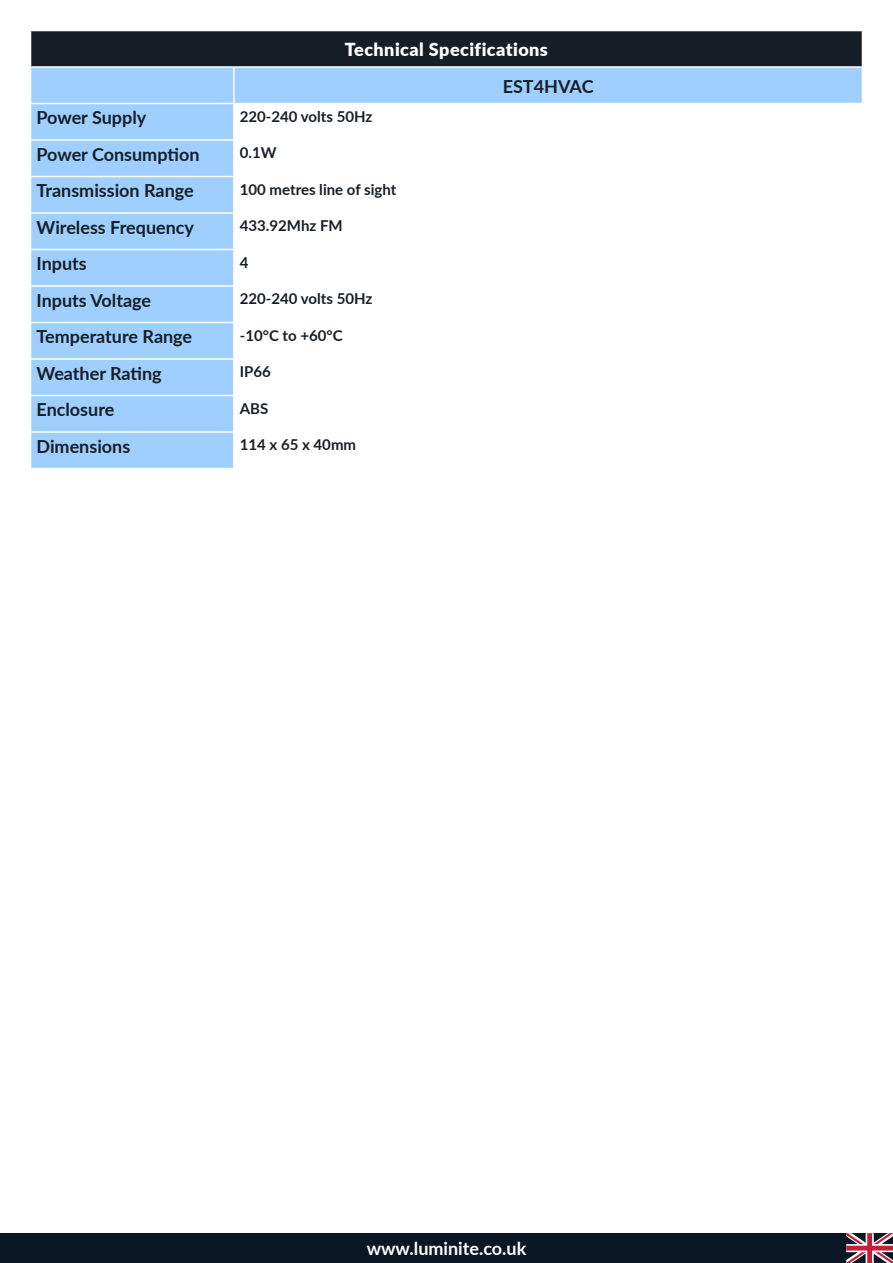
<style>
.page{position:relative;width:893px;height:1263px;background:#fff}
.page>*{position:absolute;margin:0;border:0;box-sizing:border-box;transform-origin:0 0}
.t1{font:700 18px "Lato";color:#171f26}
.t2{font:900 18px "Lato";letter-spacing:.025em;color:#fff}
.t3{font:700 18px "Lato";color:#fff}
.t4{font:700 15px "Lato";color:#171f26}
</style>
<div class="page">
<div style="left:0;top:1233px;width:893px;height:30px;background:#081723"></div>
<svg style="left:846px;top:1233px;width:47px;height:30px"></svg>
<div style="left:31px;top:31px;width:831px;height:36px;background:#171f26"></div>
<svg style="left:31px;top:68px;width:831px;height:400px"></svg>
<hr style="left:30px;top:66px;width:204px;height:2px;background:#fff">
<hr style="left:234px;top:66px;width:629px;height:2px;background:#fff">
<hr style="left:233px;top:68px;width:2px;height:35px;background:#fff">
<hr style="left:30px;top:103px;width:204px;height:1px;background:#fff">
<hr style="left:234px;top:103px;width:629px;height:1px;background:#fff">
<hr style="left:233px;top:104px;width:2px;height:35px;background:#fff">
<hr style="left:30px;top:139px;width:204px;height:2px;background:#fff">
<hr style="left:234px;top:139px;width:629px;height:2px;background:#fff">
<hr style="left:233px;top:141px;width:2px;height:35px;background:#fff">
<hr style="left:30px;top:176px;width:204px;height:1px;background:#fff">
<hr style="left:234px;top:176px;width:629px;height:1px;background:#fff">
<hr style="left:233px;top:177px;width:2px;height:35px;background:#fff">
<hr style="left:30px;top:212px;width:204px;height:2px;background:#fff">
<hr style="left:234px;top:212px;width:629px;height:2px;background:#fff">
<hr style="left:233px;top:214px;width:2px;height:35px;background:#fff">
<hr style="left:30px;top:249px;width:204px;height:1px;background:#fff">
<hr style="left:234px;top:249px;width:629px;height:1px;background:#fff">
<hr style="left:233px;top:250px;width:2px;height:35px;background:#fff">
<hr style="left:30px;top:285px;width:204px;height:2px;background:#fff">
<hr style="left:234px;top:285px;width:629px;height:2px;background:#fff">
<hr style="left:233px;top:287px;width:2px;height:35px;background:#fff">
<hr style="left:30px;top:322px;width:204px;height:1px;background:#fff">
<hr style="left:234px;top:322px;width:629px;height:1px;background:#fff">
<hr style="left:233px;top:323px;width:2px;height:35px;background:#fff">
<hr style="left:30px;top:358px;width:204px;height:2px;background:#fff">
<hr style="left:234px;top:358px;width:629px;height:2px;background:#fff">
<hr style="left:233px;top:360px;width:2px;height:35px;background:#fff">
<hr style="left:30px;top:395px;width:204px;height:1px;background:#fff">
<hr style="left:234px;top:395px;width:629px;height:1px;background:#fff">
<hr style="left:233px;top:396px;width:2px;height:35px;background:#fff">
<hr style="left:30px;top:431px;width:204px;height:2px;background:#fff">
<hr style="left:234px;top:431px;width:629px;height:2px;background:#fff">
<hr style="left:233px;top:433px;width:2px;height:35px;background:#fff">
<p class="t2" style="left:345px;top:36px;width:205px">Technical Specifications</p>
<p class="t1" style="left:503px;top:73px;width:92px">EST4HVAC</p>
<p class="t1" style="left:37px;top:104px;width:111px">Power Supply</p>
<p class="t4" style="left:240px;top:105px;width:134px">220-240 volts 50Hz</p>
<p class="t1" style="left:37px;top:141px;width:165px">Power Consumption</p>
<p class="t4" style="left:240px;top:142px;width:38px">0.1W</p>
<p class="t1" style="left:37px;top:177px;width:159px">Transmission Range</p>
<p class="t4" style="left:240px;top:178px;width:158px">100 metres line of sight</p>
<p class="t1" style="left:37px;top:214px;width:159px">Wireless Frequency</p>
<p class="t4" style="left:240px;top:215px;width:104px">433.92Mhz FM</p>
<p class="t1" style="left:37px;top:250px;width:52px">Inputs</p>
<p class="t4" style="left:240px;top:251px;width:10px">4</p>
<p class="t1" style="left:37px;top:287px;width:116px">Inputs Voltage</p>
<p class="t4" style="left:240px;top:288px;width:134px">220-240 volts 50Hz</p>
<p class="t1" style="left:37px;top:323px;width:157px">Temperature Range</p>
<p class="t4" style="left:240px;top:324px;width:104px">-10°C to +60°C</p>
<p class="t1" style="left:37px;top:360px;width:127px">Weather Rating</p>
<p class="t4" style="left:240px;top:361px;width:33px">IP66</p>
<p class="t1" style="left:37px;top:396px;width:79px">Enclosure</p>
<p class="t4" style="left:240px;top:397px;width:30px">ABS</p>
<p class="t1" style="left:37px;top:433px;width:95px">Dimensions</p>
<p class="t4" style="left:240px;top:434px;width:118px">114 x 65 x 40mm</p>
<p class="t3" style="left:367px;top:1235px;width:161px">www.luminite.co.uk</p>
</div>
